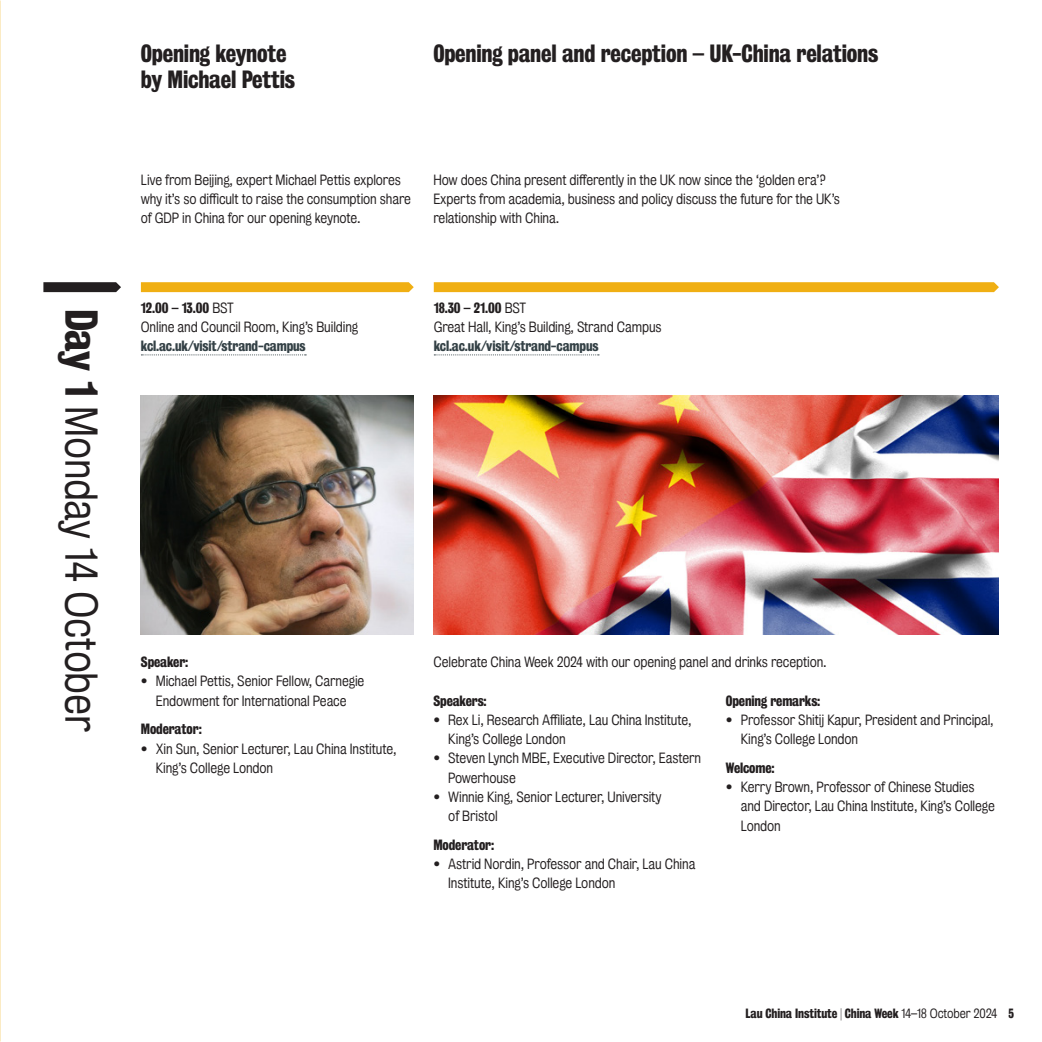
<style>
.page{position:relative;width:1042px;height:1042px;background:#fff}
.page>*{position:absolute;margin:0;border:0;box-sizing:border-box;transform-origin:0 0}
.KCL_-_half_line_-_body_text_9_5_12_KC_-_{font:42px "Kings Bureau Grot Five One";letter-spacing:-.01em;color:#231f20}
.Page_title_KBG_37{font:22.75px "Kings Bureau Grot Three Seven";letter-spacing:-.01em;color:#231f20}
.Body_text_-_bureau_-_space_after{font:13.65px/19.2px "Kings Bureau Grot Five One";letter-spacing:-.01em;color:#231f20}
.Body_text_-_bureau_-_no_space_after{font:13.65px/19.2px "Kings Bureau Grot Five One";letter-spacing:-.01em;color:#231f20}
.Body_text_heading_-_space_before{font:13.65px "Kings Bureau Grot Three Seven";letter-spacing:-.01em;color:#231f20}
.Body_text_-_bureau_-_no_space_after-2{font:13.65px "Kings Bureau Grot Three Seven";letter-spacing:-.01em;color:#231f20}
.t1{font:12.25px "Kings Bureau Grot Three Seven";letter-spacing:-.01em;color:#231f20}
.s1{font-family:"Kings Bureau Grot Three Seven"}
.s2{font-family:"Kings Bureau Grot Five One"}
.s3{font-family:"Kings Bureau Grot Three Seven";color:#344146}
</style>
<div class="page">
<svg style="left:43px;top:282px;width:78px;height:10px"></svg>
<svg style="left:434px;top:282px;width:565px;height:10px;background:#f0b018"></svg>
<svg style="left:141px;top:282px;width:273px;height:10px;background:#f0b11a"></svg>
<img style="left:433px;top:396px;width:566px;height:238px">
<img style="left:141px;top:396px;width:273px;height:238px">
<svg style="left:434px;top:354px;width:165px;height:1px"></svg>
<svg style="left:141px;top:354px;width:165px;height:1px"></svg>
<p class="KCL_-_half_line_-_body_text_9_5_12_KC_-_" style="left:105px;top:309px;width:425px;rotate:90deg"><span class="s1">Day 1</span> Monday 14 October</p>
<p class="Page_title_KBG_37" style="left:141px;top:40px;width:147px">Opening keynote</p>
<p class="Page_title_KBG_37" style="left:433px;top:40px;width:446px">Opening panel and reception – UK-China relations</p>
<p class="Page_title_KBG_37" style="left:141px;top:66px;width:156px">by Michael Pettis</p>
<p class="Body_text_-_bureau_-_space_after" style="left:141px;top:170px;width:272px">Live from Beijing, expert Michael Pettis explores why it’s so difficult to raise the consumption share of GDP in China for our opening keynote.</p>
<p class="Body_text_-_bureau_-_space_after" style="left:433px;top:170px;width:408px">How does China present differently in the UK now since the ‘golden era’?<br>Experts from academia, business and policy discuss the future for the UK’s relationship with China.</p>
<p class="Body_text_-_bureau_-_no_space_after-2" style="left:141px;top:300px;width:95px">12.00 – 13.00 <span class="s2">BST</span></p>
<p class="Body_text_-_bureau_-_no_space_after" style="left:141px;top:317px;width:219px">Online and Council Room, King’s Building <span class="s3">kcl.ac.uk/visit/strand-campus</span></p>
<p class="Body_text_-_bureau_-_no_space_after-2" style="left:434px;top:300px;width:94px">18.30 – 21.00 <span class="s2">BST</span></p>
<p class="Body_text_-_bureau_-_no_space_after" style="left:434px;top:317px;width:229px">Great Hall, King’s Building, Strand Campus <span class="s3">kcl.ac.uk/visit/strand-campus</span></p>
<p class="Body_text_heading_-_space_before" style="left:141px;top:654px;width:49px">Speaker:</p>
<p class="Body_text_-_bureau_-_space_after" style="left:141px;top:672px;width:225px;text-align:center">• Michael Pettis, Senior Fellow, Carnegie<br>Endowment for International Peace</p>
<p class="Body_text_heading_-_space_before" style="left:141px;top:721px;width:62px">Moderator:</p>
<p class="Body_text_-_bureau_-_space_after" style="left:156px;top:739px;width:242px;text-indent:-15px">• Xin Sun, Senior Lecturer, Lau China Institute,<br>King’s College London</p>
<p class="Body_text_-_bureau_-_space_after" style="left:433px;top:652px;width:395px">Celebrate China Week 2024 with our opening panel and drinks reception.</p>
<p class="Body_text_heading_-_space_before" style="left:433px;top:692px;width:55px">Speakers:</p>
<p class="Body_text_-_bureau_-_space_after" style="left:448px;top:710px;width:245px;text-indent:-15px">• Rex Li, Research Affiliate, Lau China Institute,<br>King’s College London</p>
<p class="Body_text_-_bureau_-_space_after" style="left:448px;top:749px;width:254px;text-indent:-15px">• Steven Lynch MBE, Executive Director, Eastern<br>Powerhouse</p>
<p class="Body_text_-_bureau_-_space_after" style="left:448px;top:787px;width:215px;text-indent:-15px">• Winnie King, Senior Lecturer, University of Bristol</p>
<p class="Body_text_heading_-_space_before" style="left:433px;top:837px;width:62px">Moderator:</p>
<p class="Body_text_-_bureau_-_space_after" style="left:448px;top:854px;width:249px;text-indent:-15px">• Astrid Nordin, Professor and Chair, Lau China<br>Institute, King’s College London</p>
<p class="Body_text_heading_-_space_before" style="left:726px;top:692px;width:96px">Opening remarks:</p>
<p class="Body_text_-_bureau_-_space_after" style="left:741px;top:710px;width:254px;text-indent:-15px">• Professor Shitij Kapur, President and Principal,<br>King’s College London</p>
<p class="Body_text_heading_-_space_before" style="left:726px;top:760px;width:50px">Welcome:</p>
<p class="Body_text_-_bureau_-_space_after" style="left:741px;top:777px;width:256px;text-indent:-15px">• Kerry Brown, Professor of Chinese Studies and Director, Lau China Institute, King’s College<br>London</p>
<p class="t1" style="left:745px;top:1006px;width:270px">Lau China Institute <span class="s2">|</span> China Week <span class="s2">14–18 October 2024</span> 5</p>
</div>
